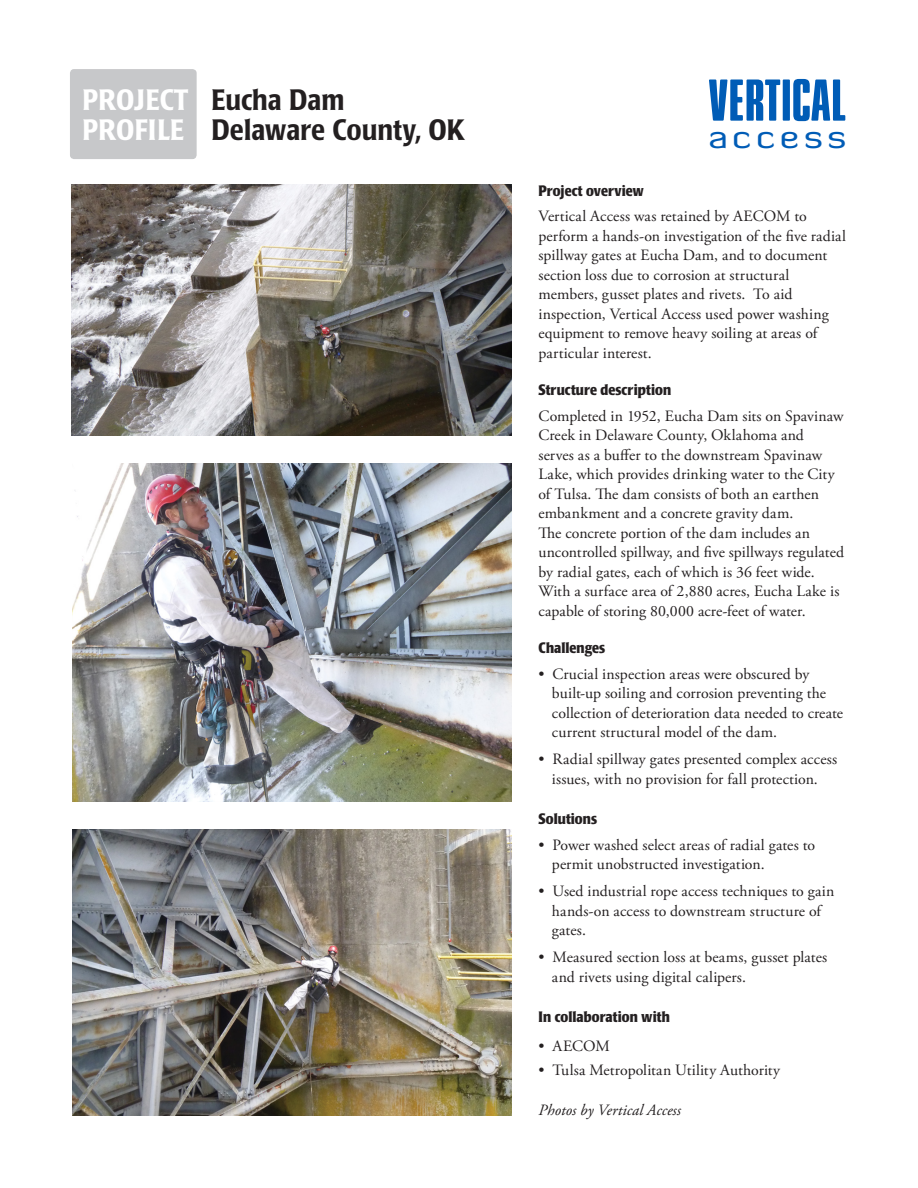
<style>
.page{position:relative;width:918px;height:1188px;background:#fff}
.page>*{position:absolute;margin:0;border:0;box-sizing:border-box;transform-origin:0 0}
.t1{font:50.55px "Soft Press";letter-spacing:.01em;color:#005cb6}
.t2{font:31.65px "Diavlo";letter-spacing:.105em;color:#005cb6;scale:1.25 1}
.Subhead_2{font:500 condensed 29.25px/30px "Poppl Laudatio";letter-spacing:-.005em;color:#231f20}
.t3{font:500 condensed 29.25px/30px "Poppl Laudatio";letter-spacing:.01em;color:#fff}
.bullet_1{font:15.75px/19.5px "Adobe Garamond Pro";letter-spacing:.005em;color:#231f20}
.bullet_1-2{font:italic 15.75px "Adobe Garamond Pro";letter-spacing:.005em;color:#231f20}
.heads{font:700 condensed 15px "Poppl Laudatio";letter-spacing:.005em;color:#231f20}
</style>
<div class="page">
<img style="left:72px;top:184px;width:439px;height:251px">
<img style="left:72px;top:463px;width:440px;height:339px">
<img style="left:73px;top:829px;width:438px;height:287px">
<div style="left:70px;top:69px;width:127px;height:90px;background:#c7c8ca;border-radius:4px"></div>
<p class="t3" style="left:82px;top:86px;width:108px">PROJECT<br>PROFILE</p>
<p class="Subhead_2" style="left:212px;top:86px;width:254px">Eucha Dam<br>Delaware County, OK</p>
<p class="t1" style="left:709px;top:68px;width:138px">VERTICAL</p>
<p class="t2" style="left:708px;top:117px;width:112px">access</p>
<p class="heads" style="left:538px;top:182px;width:107px">Project overview</p>
<p class="bullet_1" style="left:538px;top:207px;width:309px">Vertical Access was retained by AECOM to perform a hands-on investigation of the five radial spillway gates at Eucha Dam, and to document section loss due to corrosion at structural members, gusset plates and rivets. To aid inspection, Vertical Access used power washing equipment to remove heavy soiling at areas of particular interest.</p>
<p class="heads" style="left:538px;top:381px;width:134px">Structure description</p>
<p class="bullet_1" style="left:538px;top:407px;width:307px">Completed in 1952, Eucha Dam sits on Spavinaw Creek in Delaware County, Oklahoma and<br>serves as a buffer to the downstream Spavinaw Lake, which provides drinking water to the City of Tulsa. The dam consists of both an earthen embankment and a concrete gravity dam.<br>The concrete portion of the dam includes an uncontrolled spillway, and five spillways regulated by radial gates, each of which is 36 feet wide.<br>With a surface area of 2,880 acres, Eucha Lake is capable of storing 80,000 acre-feet of water.</p>
<p class="heads" style="left:538px;top:639px;width:68px">Challenges</p>
<p class="bullet_1" style="left:552px;top:665px;width:293px;text-indent:-14px">• Crucial inspection areas were obscured by built-up soiling and corrosion preventing the collection of deterioration data needed to create current structural model of the dam.</p>
<p class="bullet_1" style="left:538px;top:750px;width:300px;text-align:center">• Radial spillway gates presented complex access issues, with no provision for fall protection.</p>
<p class="heads" style="left:538px;top:810px;width:60px">Solutions</p>
<p class="bullet_1" style="left:552px;top:836px;width:265px;text-indent:-14px">• Power washed select areas of radial gates to permit unobstructed investigation.</p>
<p class="bullet_1" style="left:552px;top:882px;width:284px;text-indent:-14px">• Used industrial rope access techniques to gain hands-on access to downstream structure of gates.</p>
<p class="bullet_1" style="left:552px;top:948px;width:277px;text-indent:-14px">• Measured section loss at beams, gusset plates and rivets using digital calipers.</p>
<p class="heads" style="left:538px;top:1008px;width:133px">In collaboration with</p>
<p class="bullet_1" style="left:538px;top:1037px;width:73px">• AECOM</p>
<p class="bullet_1" style="left:538px;top:1061px;width:243px">• Tulsa Metropolitan Utility Authority</p>
<p class="bullet_1-2" style="left:538px;top:1101px;width:144px">Photos by Vertical Access</p>
</div>
